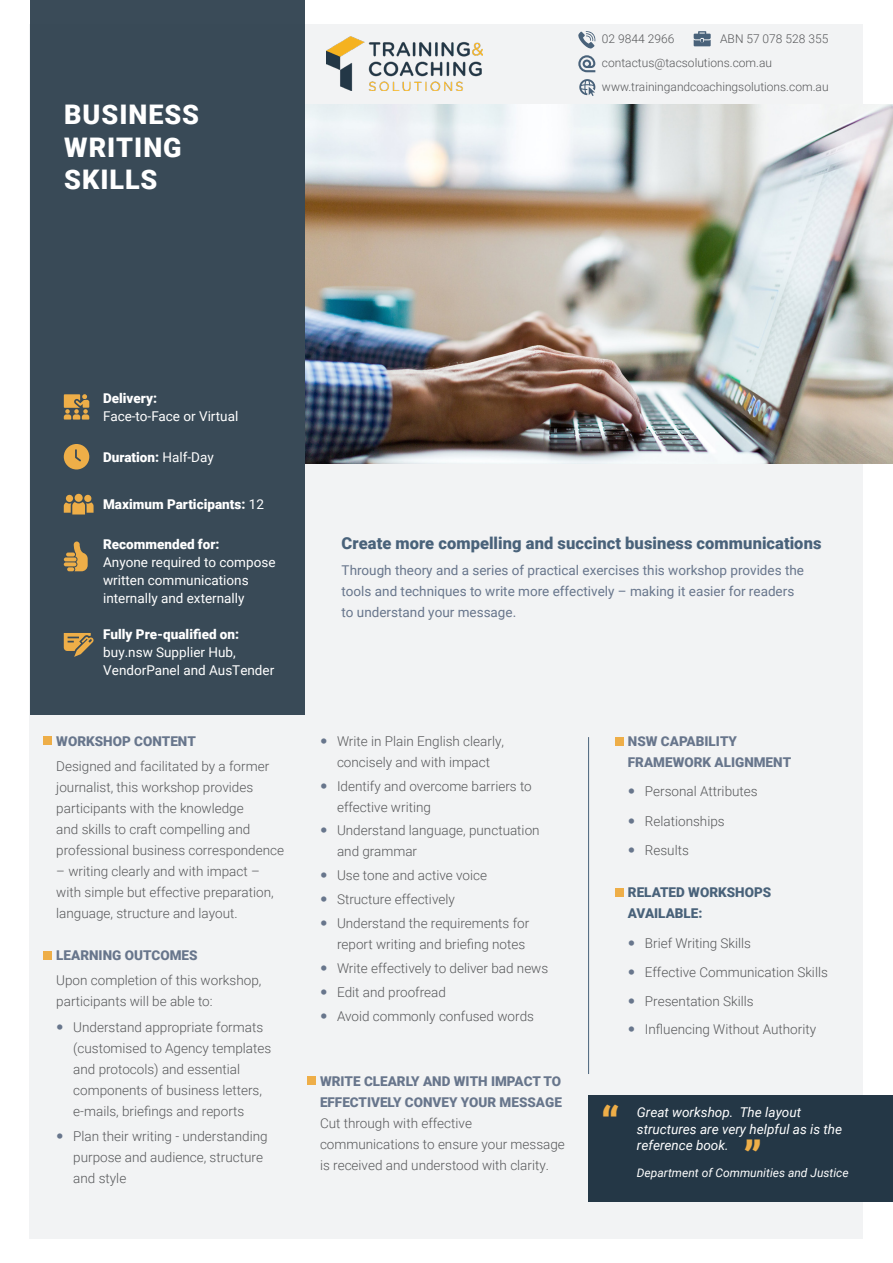
<style>
.page{position:relative;width:893px;height:1263px;background:#fff}
.page>*{position:absolute;margin:0;border:0;box-sizing:border-box;transform-origin:0 0}
._01_Body{font:900 45px "Roboto";color:#eeae48}
.t1{font:900 27px/32.4px "Roboto";letter-spacing:.035em;color:#fff}
._02_heading{font:900 16.5px "Roboto";letter-spacing:.005em;color:#49627a}
.t2{font:300 13.5px/21px "Roboto";color:#57585a}
._01_Body-2{font:13.5px/18px "Roboto";color:#fff}
._05_Intro{font:13.5px/21px "Roboto";color:#68768c}
.t3{font:900 13.5px/21px "Roboto";color:#68768c}
.t4{font:italic 13.5px/16.5px "Roboto";color:#fff}
._01_Body-3{font:900 13.5px "Roboto";color:#fff}
.t5{font:900 13.5px/21px "Roboto";color:#49627a}
._01_Body-4{font:300 12px/24px "Roboto";color:#57585a}
.t6{font:italic 12px "Roboto";color:#fff}
.s1{font-weight:900}
.s2{font-weight:400}
</style>
<div class="page">
<div style="left:30px;top:24px;width:833px;height:1215px;background:#f2f3f4"></div>
<img style="left:305px;top:104px;width:588px;height:359px">
<div style="left:30px;top:0;width:275px;height:714px;background:#394a57"></div>
<div style="left:589px;top:1095px;width:304px;height:106px;background:#243746"></div>
<svg style="left:64px;top:495px;width:30px;height:19px"></svg>
<svg style="left:66px;top:541px;width:22px;height:30px"></svg>
<svg style="left:64px;top:444px;width:25px;height:25px"></svg>
<svg style="left:64px;top:394px;width:25px;height:26px"></svg>
<div style="left:43px;top:951px;width:9px;height:8px;background:#eeae48"></div>
<div style="left:43px;top:736px;width:9px;height:9px;background:#eeae48"></div>
<hr style="left:588px;top:737px;width:1px;height:337px;background:#49627a">
<svg style="left:64px;top:633px;width:30px;height:24px"></svg>
<div style="left:308px;top:1076px;width:8px;height:8px;background:#eeae48"></div>
<div style="left:615px;top:737px;width:9px;height:9px;background:#eeae48"></div>
<div style="left:615px;top:888px;width:9px;height:8px;background:#eeae48"></div>
<svg style="left:579px;top:79px;width:16px;height:17px"></svg>
<svg style="left:578px;top:55px;width:17px;height:17px"></svg>
<svg style="left:578px;top:31px;width:18px;height:18px"></svg>
<svg style="left:694px;top:31px;width:17px;height:15px"></svg>
<img style="left:326px;top:37px;width:156px;height:54px">
<p class="t1" style="left:64px;top:98px;width:136px">BUSINESS<br>WRITING<br>SKILLS</p>
<p class="_01_Body-4" style="left:720px;top:27px;width:110px">ABN 57 078 528 355</p>
<p class="_01_Body-4" style="left:602px;top:27px;width:228px">02 9844 2966 contactus@tacsolutions.com.au www.trainingandcoachingsolutions.com.au</p>
<p class="_01_Body-2" style="left:103px;top:389px;width:137px"><span class="s1">Delivery:<br></span>Face-to-Face or Virtual</p>
<p class="_01_Body-3" style="left:103px;top:448px;width:112px">Duration: <span class="s2">Half-Day</span></p>
<p class="_01_Body-3" style="left:103px;top:495px;width:162px">Maximum Participants: <span class="s2">12</span></p>
<p class="_01_Body-2" style="left:103px;top:535px;width:174px"><span class="s1">Recommended for:<br></span>Anyone required to compose written communications internally and externally</p>
<p class="_01_Body-2" style="left:103px;top:625px;width:172px"><span class="s1">Fully Pre-qualified on: </span>buy.nsw Supplier Hub,<br>VendorPanel and AusTender</p>
<p class="t3" style="left:56px;top:730px;width:141px">WORKSHOP CONTENT</p>
<p class="t2" style="left:56px;top:755px;width:229px">Designed and facilitated by a former journalist, this workshop provides participants with the knowledge<br>and skills to craft compelling and professional business correspondence</p>
<p class="t2" style="left:56px;top:860px;width:219px">– writing clearly and with impact – with simple but effective preparation, language, structure and layout.</p>
<p class="t3" style="left:56px;top:944px;width:143px">LEARNING OUTCOMES</p>
<p class="t2" style="left:56px;top:969px;width:207px">Upon completion of this workshop, participants will be able to:</p>
<p class="t2" style="left:73px;top:1016px;width:200px">Understand appropriate formats (customised to Agency templates and protocols) and essential components of business letters, e-mails, briefings and reports</p>
<p class="t2" style="left:73px;top:1125px;width:196px">Plan their writing - understanding purpose and audience, structure and style</p>
<p class="_02_heading" style="left:342px;top:532px;width:481px">Create more compelling and succinct business communications</p>
<p class="_05_Intro" style="left:342px;top:559px;width:464px">Through theory and a series of practical exercises this workshop provides the tools and techniques to write more effectively – making it easier for readers to understand your message.</p>
<p class="t2" style="left:337px;top:730px;width:169px">Write in Plain English clearly, concisely and with impact</p>
<p class="t2" style="left:337px;top:775px;width:196px">Identify and overcome barriers to effective writing</p>
<p class="t2" style="left:337px;top:820px;width:204px">Understand language, punctuation and grammar</p>
<p class="t2" style="left:337px;top:865px;width:152px">Use tone and active voice</p>
<p class="t2" style="left:337px;top:889px;width:119px">Structure effectively</p>
<p class="t2" style="left:337px;top:913px;width:194px">Understand the requirements for report writing and briefing notes</p>
<p class="t2" style="left:337px;top:957px;width:213px">Write effectively to deliver bad news</p>
<p class="t2" style="left:337px;top:981px;width:110px">Edit and proofread</p>
<p class="t2" style="left:337px;top:1005px;width:199px">Avoid commonly confused words</p>
<p class="t3" style="left:320px;top:1070px;width:243px">WRITE CLEARLY AND WITH IMPACT TO<br>EFFECTIVELY CONVEY YOUR MESSAGE</p>
<p class="t2" style="left:320px;top:1112px;width:246px">Cut through with effective communications to ensure your message is received and understood with clarity.</p>
<p class="t3" style="left:628px;top:730px;width:165px">NSW CAPABILITY<br>FRAMEWORK ALIGNMENT</p>
<p class="t2" style="left:645px;top:780px;width:114px">Personal Attributes</p>
<p class="t2" style="left:645px;top:810px;width:81px">Relationships</p>
<p class="t2" style="left:645px;top:839px;width:45px">Results</p>
<p class="t5" style="left:628px;top:881px;width:145px">RELATED WORKSHOPS<br>AVAILABLE:</p>
<p class="t2" style="left:645px;top:932px;width:108px">Brief Writing Skills</p>
<p class="t2" style="left:645px;top:961px;width:184px">Effective Communication Skills</p>
<p class="t2" style="left:645px;top:990px;width:110px">Presentation Skills</p>
<p class="t2" style="left:645px;top:1018px;width:173px">Influencing Without Authority</p>
<p class="_01_Body" style="left:601px;top:1092px;width:21px">“</p>
<p class="t4" style="left:637px;top:1103px;width:207px">Great workshop. The layout structures are very helpful as is the reference book.</p>
<p class="t6" style="left:637px;top:1164px;width:213px">Department of Communities and Justice</p>
<p class="_01_Body" style="left:762px;top:1164px;width:21px;rotate:-180deg">“</p>
</div>
